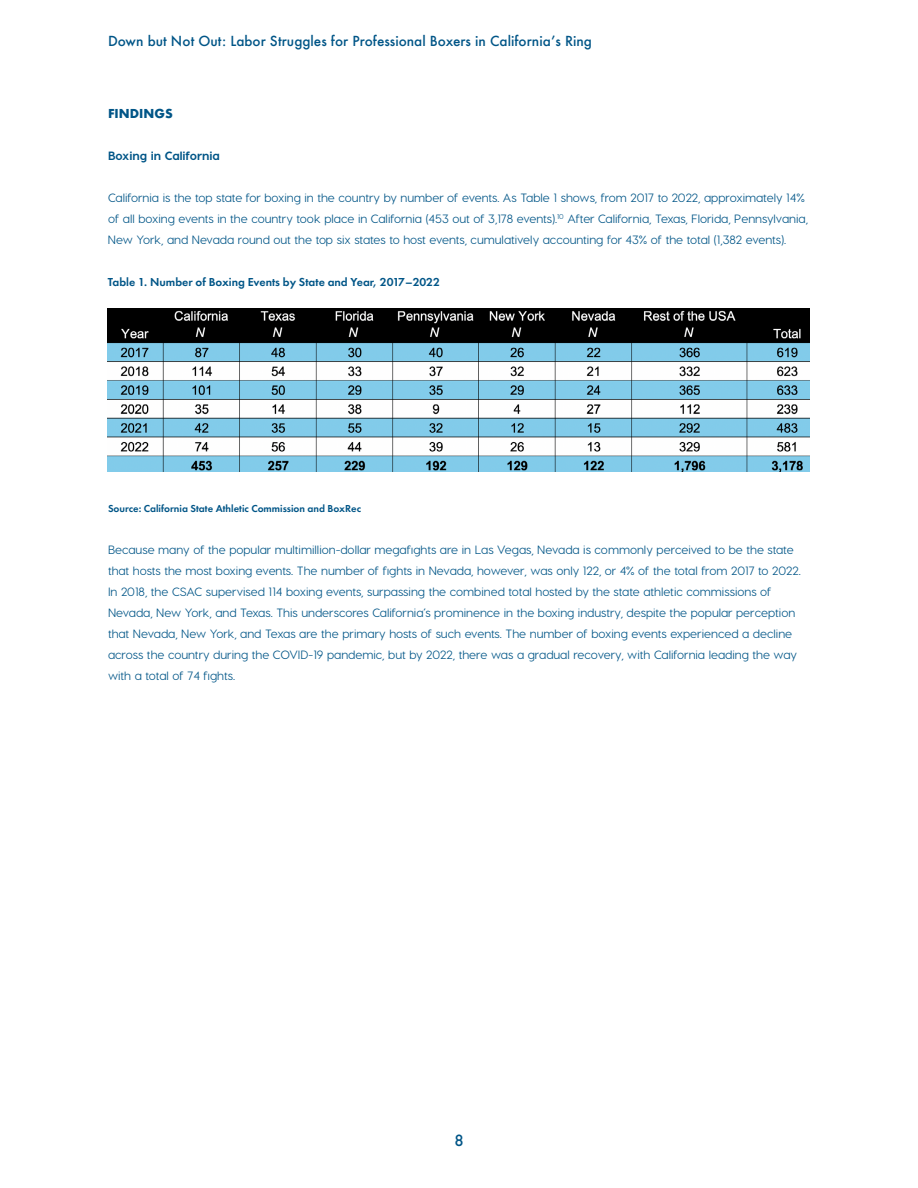
<style>
.page{position:relative;width:918px;height:1188px;background:#fff}
.page>*{position:absolute;margin:0;border:0;box-sizing:border-box;transform-origin:0 0}
.t1{font:500 15px "Futura";color:#005587}
.t2{font:500 13.5px "Futura";color:#005587}
.t3{font:500 12px/21px "Visby CF";color:#005587}
.t4{font:600 12px "Futura PT";color:#005587}
.t5{font:800 12px "Visby CF";color:#005587}
.t6{font:700 12px "Futura";color:#005587}
.t7{font:600 10.5px "Futura PT";color:#005587}
</style>
<div class="page">
<img style="left:108px;top:308px;width:702px;height:164px">
<p class="t2" style="left:108px;top:31px;width:486px">Down but Not Out: Labor Struggles for Professional Boxers in California’s Ring</p>
<p class="t6" style="left:108px;top:105px;width:66px">FINDINGS</p>
<p class="t5" style="left:108px;top:148px;width:113px">Boxing in California</p>
<p class="t3" style="left:108px;top:187px;width:702px">California is the top state for boxing in the country by number of events. As Table 1 shows, from 2017 to 2022, approximately 14% of all boxing events in the country took place in California (453 out of 3,178 events).<sup>10</sup> After California, Texas, Florida, Pennsylvania,<br>New York, and Nevada round out the top six states to host events, cumulatively accounting for 43% of the total (1,382 events).</p>
<p class="t4" style="left:108px;top:274px;width:333px">Table 1. Number of Boxing Events by State and Year, 2017–2022</p>
<p class="t7" style="left:108px;top:502px;width:255px">Source: California State Athletic Commission and BoxRec</p>
<p class="t3" style="left:108px;top:540px;width:694px">Because many of the popular multimillion-dollar megafights are in Las Vegas, Nevada is commonly perceived to be the state that hosts the most boxing events. The number of fights in Nevada, however, was only 122, or 4% of the total from 2017 to 2022.<br>In 2018, the CSAC supervised 114 boxing events, surpassing the combined total hosted by the state athletic commissions of Nevada, New York, and Texas. This underscores California’s prominence in the boxing industry, despite the popular perception that Nevada, New York, and Texas are the primary hosts of such events. The number of boxing events experienced a decline across the country during the COVID-19 pandemic, but by 2022, there was a gradual recovery, with California leading the way with a total of 74 fights.</p>
<p class="t1" style="left:454px;top:1131px;width:11px">8</p>
</div>
